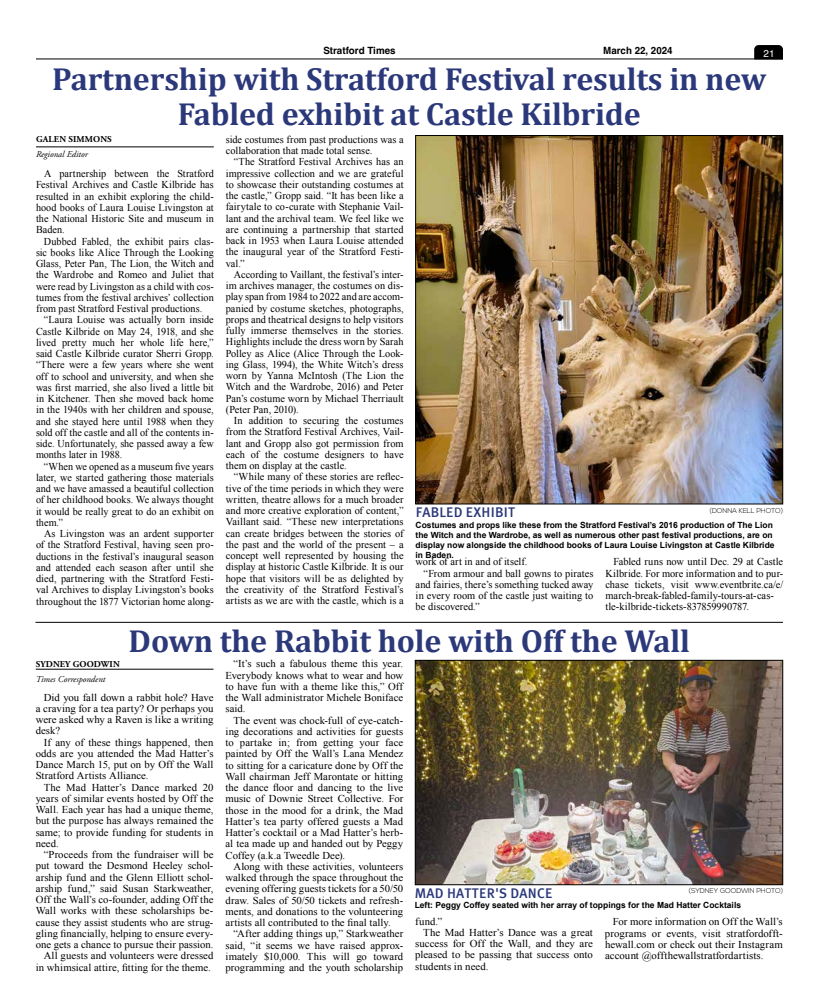
<style>
.page{position:relative;width:819px;height:1008px;background:#fff}
.page>*{position:absolute;margin:0;border:0;box-sizing:border-box;transform-origin:0 0}
.t1{font:700 32px/35px "Cambria";letter-spacing:-.005em;color:#2b387a;text-align:center}
.t2{font:14px "Meta Plus Medium Caps";letter-spacing:.015em;color:#2b387a}
.t3{font:10.5px/11.3px "Times New Roman";letter-spacing:.005em;color:#000;text-align:justify}
.t4{font:700 10px "Helvetica";color:#000}
.t5{font:10px "Helvetica";color:#fff}
.t6{font:italic 9px "Adobe Garamond Pro";color:#000}
.t7{font:700 9px "Adobe Garamond Pro";letter-spacing:.015em;color:#000}
.t8{font:700 8.5px/10.2px "Arial";color:#000}
.t9{font:300 7px "Nexa";letter-spacing:-.01em;color:#000}
</style>
<div class="page">
<hr style="left:36px;top:58px;width:747px;height:1px;background:#000">
<svg style="left:754px;top:45px;width:29px;height:14px"></svg>
<hr style="left:36px;top:669px;width:177px;height:1px;background:#000">
<img style="left:417px;top:662px;width:364px;height:221px">
<div style="left:415px;top:660px;width:368px;height:225px;border:1px solid #000"></div>
<hr style="left:35px;top:622px;width:748px;height:1px;background:#000">
<img style="left:417px;top:137px;width:364px;height:365px">
<div style="left:415px;top:135px;width:368px;height:369px;border:1px solid #000"></div>
<hr style="left:36px;top:146px;width:178px;height:1px;background:#000">
<p class="t4" style="left:323px;top:44px;width:74px">Stratford Times</p>
<p class="t4" style="left:603px;top:45px;width:71px">March 22, 2024</p>
<p class="t5" style="left:764px;top:46px;width:13px">21</p>
<h1 class="t1" style="left:52px;top:60px;width:716px">Partnership with Stratford Festival results in new<br>Fabled exhibit at Castle Kilbride</h1>
<p class="t7" style="left:36px;top:134px;width:77px">GALEN SIMMONS</p>
<p class="t6" style="left:36px;top:149px;width:53px">Regional Editor</p>
<p class="t3" style="left:36px;top:168px;width:179px;text-indent:8px">A partnership between the Stratford Festival Archives and Castle Kilbride has resulted in an exhibit exploring the child&shy;hood books of Laura Louise Livingston at the National Historic Site and museum in Baden.</p>
<p class="t3" style="left:36px;top:235px;width:179px;text-indent:8px">Dubbed Fabled, the exhibit pairs clas&shy;sic books like Alice Through the Looking Glass, Peter Pan, The Lion, the Witch and the Wardrobe and Romeo and Juliet that were read by Livingston as a child with cos&shy;tumes from the festival archives’ collection from past Stratford Festival productions.</p>
<p class="t3" style="left:36px;top:314px;width:179px;text-indent:8px">“Laura Louise was actually born inside Castle Kilbride on May 24, 1918, and she lived pretty much her whole life here,” said Castle Kilbride curator Sherri Gropp. “There were a few years where she went off to school and university, and when she was first married, she also lived a little bit in Kitchener. Then she moved back home in the 1940s with her children and spouse, and she stayed here until 1988 when they sold off the castle and all of the contents in&shy;side. Unfortunately, she passed away a few months later in 1988.</p>
<p class="t3" style="left:36px;top:460px;width:179px;text-indent:8px">“When we opened as a museum five years later, we started gathering those materials and we have amassed a beautiful collection of her childhood books. We always thought it would be really great to do an exhibit on them.”</p>
<p class="t3" style="left:36px;top:528px;width:179px;text-indent:8px">As Livingston was an ardent supporter of the Stratford Festival, having seen pro&shy;ductions in the festival’s inaugural season and attended each season after until she died, partnering with the Stratford Festi&shy;val Archives to display Livingston’s books throughout the 1877 Victorian home along-</p>
<p class="t3" style="left:226px;top:134px;width:179px">side costumes from past productions was a collaboration that made total sense.</p>
<p class="t3" style="left:226px;top:156px;width:179px;text-indent:8px">“The Stratford Festival Archives has an impressive collection and we are grateful to showcase their outstanding costumes at the castle,” Gropp said. “It has been like a fairytale to co-curate with Stephanie Vail&shy;lant and the archival team. We feel like we are continuing a partnership that started back in 1953 when Laura Louise attended the inaugural year of the Stratford Festi&shy;val.”</p>
<p class="t3" style="left:226px;top:269px;width:179px;text-indent:8px">According to Vaillant, the festival’s inter&shy;im archives manager, the costumes on dis&shy;play span from 1984 to 2022 and are accom&shy;panied by costume sketches, photographs, props and theatrical designs to help visitors fully immerse themselves in the stories.<br>Highlights include the dress worn by Sarah Polley as Alice (Alice Through the Look&shy;ing Glass, 1994), the White Witch’s dress worn by Yanna McIntosh (The Lion the Witch and the Wardrobe, 2016) and Peter Pan’s costume worn by Michael Therriault (Peter Pan, 2010).</p>
<p class="t3" style="left:226px;top:415px;width:179px;text-indent:8px">In addition to securing the costumes from the Stratford Festival Archives, Vail&shy;lant and Gropp also got permission from each of the costume designers to have them on display at the castle.</p>
<p class="t3" style="left:226px;top:471px;width:179px;text-indent:8px">“While many of these stories are reflec&shy;tive of the time periods in which they were written, theatre allows for a much broader and more creative exploration of content,” Vaillant said. “These new interpretations can create bridges between the stories of the past and the world of the present – a concept well represented by housing the display at historic Castle Kilbride. It is our hope that visitors will be as delighted by the creativity of the Stratford Festival’s artists as we are with the castle, which is a</p>
<p class="t9" style="left:709px;top:506px;width:75px">(DONNA KELL PHOTO)</p>
<h2 class="t2" style="left:416px;top:504px;width:101px">FABLED EXHIBIT</h2>
<p class="t8" style="left:416px;top:520px;width:360px">Costumes and props like these from the Stratford Festival’s 2016 production of The Lion the Witch and the Wardrobe, as well as numerous other past festival productions, are on display now alongside the childhood books of Laura Louise Livingston at Castle Kilbride in Baden.</p>
<p class="t3" style="left:605px;top:556px;width:179px;text-align:left;text-indent:8px">Fabled runs now until Dec. 29 at Castle Kilbride. For more information and to pur&shy;chase tickets, visit www.eventbrite.ca/e/ march-break-fabled-family-tours-at-cas&shy;tle-kilbride-tickets-837859990787.</p>
<p class="t3" style="left:416px;top:556px;width:113px">work of art in and of itself.</p>
<p class="t3" style="left:424px;top:567px;width:171px">“From armour and ball gowns to pirates</p>
<p class="t3" style="left:416px;top:579px;width:179px">and fairies, there’s something tucked away</p>
<p class="t3" style="left:416px;top:590px;width:179px">in every room of the castle just waiting to</p>
<p class="t3" style="left:416px;top:601px;width:66px">be discovered.”</p>
<h1 class="t1" style="left:129px;top:623px;width:563px">Down the Rabbit hole with Off the Wall</h1>
<p class="t7" style="left:36px;top:659px;width:85px">SYDNEY GOODWIN</p>
<p class="t6" style="left:36px;top:673px;width:71px">Times Correspondent</p>
<p class="t3" style="left:36px;top:691px;width:179px;text-indent:8px">Did you fall down a rabbit hole? Have a craving for a tea party? Or perhaps you were asked why a Raven is like a writing desk?</p>
<p class="t3" style="left:36px;top:736px;width:179px;text-indent:8px">If any of these things happened, then odds are you attended the Mad Hatter’s Dance March 15, put on by Off the Wall Stratford Artists Alliance.</p>
<p class="t3" style="left:36px;top:781px;width:179px;text-indent:8px">The Mad Hatter’s Dance marked 20 years of similar events hosted by Off the Wall. Each year has had a unique theme, but the purpose has always remained the same; to provide funding for students in need.</p>
<p class="t3" style="left:36px;top:849px;width:179px;text-align:right">“Proceeds from the fundraiser will be put toward the Desmond Heeley schol&shy;arship fund and the Glenn Elliott schol&shy;arship fund,” said Susan Starkweather, Off the Wall’s co-founder, adding Off the Wall works with these scholarships be&shy;cause they assist students who are strug&shy;gling financially, helping to ensure every&shy;one gets a chance to pursue their passion.<br>All guests and volunteers were dressed in whimsical attire, fitting for the theme.</p>
<p class="t3" style="left:225px;top:658px;width:179px;text-indent:8px">“It’s such a fabulous theme this year.<br>Everybody knows what to wear and how to have fun with a theme like this,” Off the Wall administrator Michele Boniface said.</p>
<p class="t3" style="left:226px;top:714px;width:179px;text-indent:8px">The event was chock-full of eye-catch&shy;ing decorations and activities for guests to partake in; from getting your face painted by Off the Wall’s Lana Mendez to sitting for a caricature done by Off the Wall chairman Jeff Marontate or hitting the dance floor and dancing to the live music of Downie Street Collective. For those in the mood for a drink, the Mad Hatter’s tea party offered guests a Mad Hatter’s cocktail or a Mad Hatter’s herb&shy;al tea made up and handed out by Peggy Coffey (a.k.a Tweedle Dee).</p>
<p class="t3" style="left:226px;top:861px;width:179px;text-indent:8px">Along with these activities, volunteers walked through the space throughout the evening offering guests tickets for a 50/50 draw. Sales of 50/50 tickets and refresh&shy;ments, and donations to the volunteering artists all contributed to the final tally.</p>
<p class="t3" style="left:226px;top:928px;width:179px;text-indent:8px">“After adding things up,” Starkweather said, “it seems we have raised approx&shy;imately $10,000. This will go toward programming and the youth scholarship</p>
<p class="t9" style="left:689px;top:887px;width:96px">(SYDNEY GOODWIN PHOTO)</p>
<h2 class="t2" style="left:415px;top:885px;width:139px">MAD HATTER'S DANCE</h2>
<p class="t8" style="left:415px;top:900px;width:328px">Left: Peggy Coffey seated with her array of toppings for the Mad Hatter Cocktails</p>
<p class="t3" style="left:415px;top:915px;width:29px">fund.”</p>
<p class="t3" style="left:423px;top:926px;width:171px">The Mad Hatter’s Dance was a great</p>
<p class="t3" style="left:415px;top:938px;width:179px">success for Off the Wall, and they are</p>
<p class="t3" style="left:415px;top:949px;width:179px">pleased to be passing that success onto</p>
<p class="t3" style="left:415px;top:960px;width:75px">students in need.</p>
<p class="t3" style="left:605px;top:916px;width:179px;text-indent:8px">For more information on Off the Wall’s programs or events, visit stratfordofft&shy;hewall.com or check out their Instagram account @offthewallstratfordartists.</p>
</div>
